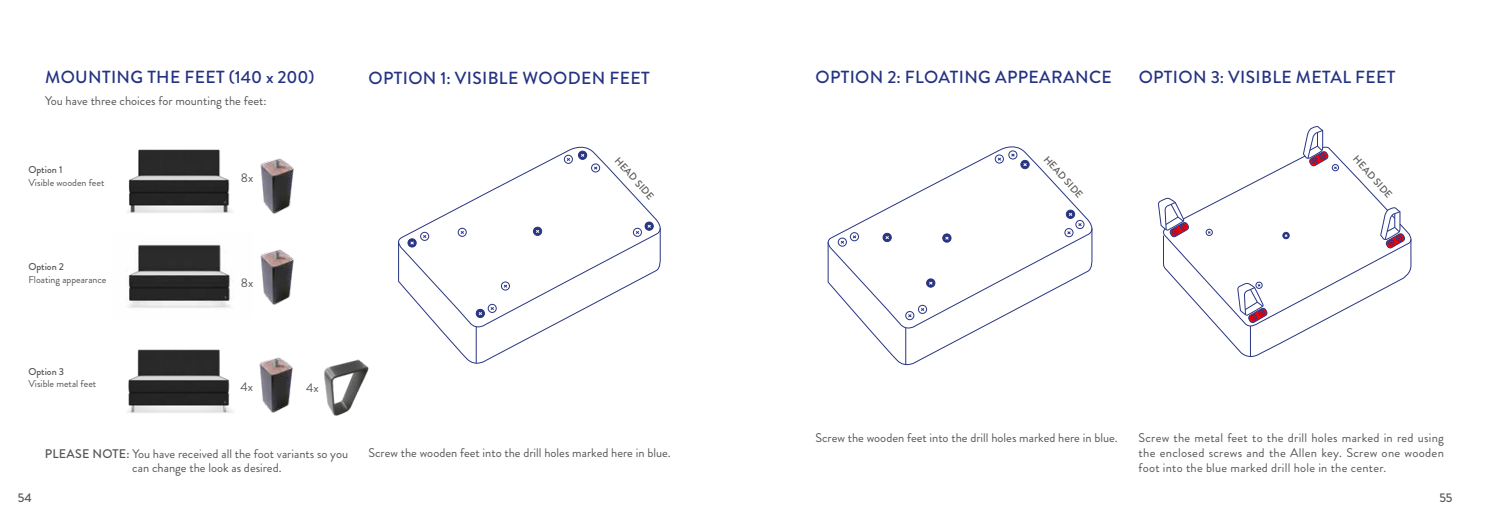
<style>
.page{position:relative;width:1489px;height:525px;background:#fff}
.page>*{position:absolute;margin:0;border:0;box-sizing:border-box;transform-origin:0 0}
.t1{font:500 17.5px "Brandon Grotesque";letter-spacing:.02em;color:#243282}
.t2{font:12.5px/15px "Brandon Grotesque";color:#565655;text-align:justify}
.t3{font:500 12.5px "Brandon Grotesque";color:#565655}
.t4{font:10px "Brandon Grotesque";color:#565655}
.t5{font:500 10px "Brandon Grotesque";color:#565655}
.s1{font-weight:500}
</style>
<div class="page">
<svg style="left:851px;top:146px;width:242px;height:118px"></svg>
<svg style="left:827px;top:227px;width:265px;height:139px"></svg>
<div style="left:849px;top:232px;width:9px;height:9px;border:1px solid #283583;border-radius:50%"></div>
<svg style="left:851px;top:234px;width:6px;height:5px"></svg>
<div style="left:837px;top:237px;width:9px;height:9px;border:1px solid #283583;border-radius:50%"></div>
<svg style="left:839px;top:240px;width:5px;height:4px"></svg>
<div style="left:994px;top:154px;width:9px;height:9px;border:1px solid #283583;border-radius:50%"></div>
<svg style="left:996px;top:157px;width:5px;height:4px"></svg>
<div style="left:1008px;top:150px;width:9px;height:9px;border:1px solid #283583;border-radius:50%"></div>
<svg style="left:1010px;top:153px;width:5px;height:4px"></svg>
<div style="left:905px;top:311px;width:9px;height:9px;border:1px solid #283583;border-radius:50%"></div>
<svg style="left:907px;top:313px;width:5px;height:5px"></svg>
<div style="left:918px;top:305px;width:9px;height:8px;border:1px solid #283583;border-radius:50%"></div>
<svg style="left:920px;top:307px;width:5px;height:4px"></svg>
<div style="left:1020px;top:160px;width:9px;height:9px;border:1px solid #283583;border-radius:50%"></div>
<svg style="left:1022px;top:162px;width:5px;height:5px"></svg>
<div style="left:1065px;top:210px;width:9px;height:9px;border:1px solid #283583;border-radius:50%"></div>
<div style="left:1075px;top:220px;width:9px;height:9px;border:1px solid #283583;border-radius:50%"></div>
<div style="left:1064px;top:228px;width:9px;height:9px;border:1px solid #283583;border-radius:50%"></div>
<svg style="left:1066px;top:212px;width:16px;height:23px"></svg>
<div style="left:882px;top:233px;width:9px;height:9px;border:1px solid #283583;border-radius:50%"></div>
<svg style="left:884px;top:235px;width:5px;height:5px"></svg>
<div style="left:942px;top:234px;width:9px;height:8px;background:#283583;border-radius:50%"></div>
<div style="left:942px;top:233px;width:9px;height:9px;border:1px solid #283583;border-radius:50%"></div>
<svg style="left:945px;top:236px;width:4px;height:4px"></svg>
<div style="left:926px;top:279px;width:8px;height:8px;background:#283583;border-radius:50%"></div>
<div style="left:926px;top:278px;width:9px;height:9px;border:1px solid #283583;border-radius:50%"></div>
<svg style="left:929px;top:281px;width:4px;height:4px"></svg>
<hr style="left:905px;top:328px;width:1px;height:36px;background:#283583">
<svg style="left:421px;top:146px;width:240px;height:81px"></svg>
<svg style="left:398px;top:227px;width:263px;height:137px"></svg>
<div style="left:420px;top:232px;width:9px;height:9px;border:1px solid #283583;border-radius:50%"></div>
<svg style="left:422px;top:234px;width:5px;height:4px"></svg>
<div style="left:564px;top:155px;width:8px;height:9px;border:1px solid #283583;border-radius:50%"></div>
<svg style="left:566px;top:157px;width:5px;height:4px"></svg>
<div style="left:591px;top:163px;width:9px;height:9px;border:1px solid #283583;border-radius:50%"></div>
<svg style="left:593px;top:166px;width:5px;height:4px"></svg>
<div style="left:501px;top:281px;width:9px;height:9px;border:1px solid #283583;border-radius:50%"></div>
<svg style="left:503px;top:284px;width:5px;height:4px"></svg>
<div style="left:458px;top:228px;width:8px;height:8px;border:1px solid #283583;border-radius:50%"></div>
<svg style="left:460px;top:230px;width:4px;height:4px"></svg>
<div style="left:488px;top:304px;width:8px;height:8px;border:1px solid #283583;border-radius:50%"></div>
<svg style="left:490px;top:306px;width:4px;height:4px"></svg>
<svg style="left:578px;top:151px;width:8px;height:8px"></svg>
<div style="left:578px;top:151px;width:9px;height:9px;border:1px solid #283583;border-radius:50%"></div>
<div style="left:645px;top:222px;width:8px;height:8px;background:#283583;border-radius:50%"></div>
<div style="left:644px;top:221px;width:9px;height:9px;border:1px solid #283583;border-radius:50%"></div>
<svg style="left:647px;top:224px;width:4px;height:4px"></svg>
<div style="left:408px;top:239px;width:8px;height:8px;background:#283583;border-radius:50%"></div>
<div style="left:407px;top:238px;width:9px;height:9px;border:1px solid #283583;border-radius:50%"></div>
<svg style="left:410px;top:241px;width:4px;height:4px"></svg>
<div style="left:633px;top:228px;width:8px;height:8px;border:1px solid #283583;border-radius:50%"></div>
<svg style="left:635px;top:230px;width:5px;height:4px"></svg>
<svg style="left:476px;top:309px;width:8px;height:8px"></svg>
<div style="left:476px;top:309px;width:9px;height:9px;border:1px solid #283583;border-radius:50%"></div>
<svg style="left:533px;top:227px;width:8px;height:8px"></svg>
<div style="left:533px;top:227px;width:9px;height:9px;border:1px solid #283583;border-radius:50%"></div>
<hr style="left:476px;top:326px;width:1px;height:37px;background:#283583">
<svg style="left:1158px;top:126px;width:254px;height:231px"></svg>
<hr style="left:1249px;top:326px;width:1px;height:30px;background:#283583">
<img style="left:127px;top:349px;width:106px;height:64px">
<img style="left:127px;top:149px;width:106px;height:64px">
<img style="left:125px;top:244px;width:107px;height:64px">
<img style="left:259px;top:357px;width:34px;height:56px">
<img style="left:260px;top:249px;width:34px;height:56px">
<img style="left:260px;top:158px;width:34px;height:56px">
<img style="left:324px;top:359px;width:45px;height:57px">
<h1 class="t1" style="left:45px;top:65px;width:271px">MOUNTING THE FEET (140 x 200)</h1>
<p class="t2" style="left:45px;top:93px;width:223px">You have three choices for mounting the feet:</p>
<p class="t5" style="left:28px;top:163px;width:36px">Option 1</p>
<p class="t4" style="left:28px;top:175px;width:78px">Visible wooden feet</p>
<p class="t5" style="left:28px;top:259px;width:37px">Option 2</p>
<p class="t4" style="left:28px;top:272px;width:80px">Floating appearance</p>
<p class="t2" style="left:241px;top:170px;width:14px">8x</p>
<p class="t2" style="left:241px;top:275px;width:14px">8x</p>
<h1 class="t1" style="left:368px;top:66px;width:282px">OPTION 1: VISIBLE WOODEN FEET</h1>
<h1 class="t1" style="left:815px;top:65px;width:298px">OPTION 2: FLOATING APPEARANCE</h1>
<h1 class="t1" style="left:1138px;top:65px;width:258px">OPTION 3: VISIBLE METAL FEET</h1>
<p class="t5" style="left:621px;top:154px;width:54px;rotate:48deg">HEAD SIDE</p>
<p class="t5" style="left:1050px;top:152px;width:54px;rotate:48deg">HEAD SIDE</p>
<p class="t5" style="left:1359px;top:152px;width:54px;rotate:48deg">HEAD SIDE</p>
<p class="t5" style="left:28px;top:364px;width:37px">Option 3</p>
<p class="t4" style="left:28px;top:376px;width:70px">Visible metal feet</p>
<p class="t2" style="left:240px;top:379px;width:14px">4x</p>
<p class="t2" style="left:306px;top:380px;width:14px">4x</p>
<p class="t2" style="left:132px;top:447px;width:217px;line-height:13.8px;text-indent:-88px"><span class="s1">PLEASE NOTE:</span> You have received all the foot variants so you can change the look as desired.</p>
<p class="t2" style="left:368px;top:444px;width:304px">Screw the wooden feet into the drill holes marked here in blue.</p>
<p class="t2" style="left:815px;top:429px;width:304px">Screw the wooden feet into the drill holes marked here in blue.</p>
<p class="t2" style="left:1138px;top:429px;width:307px">Screw the metal feet to the drill holes marked in red using the enclosed screws and the Allen key. Screw one wooden foot into the blue marked drill hole in the center.</p>
<p class="t3" style="left:18px;top:488px;width:16px">54</p>
<p class="t3" style="left:1439px;top:488px;width:15px">55</p>
</div>
